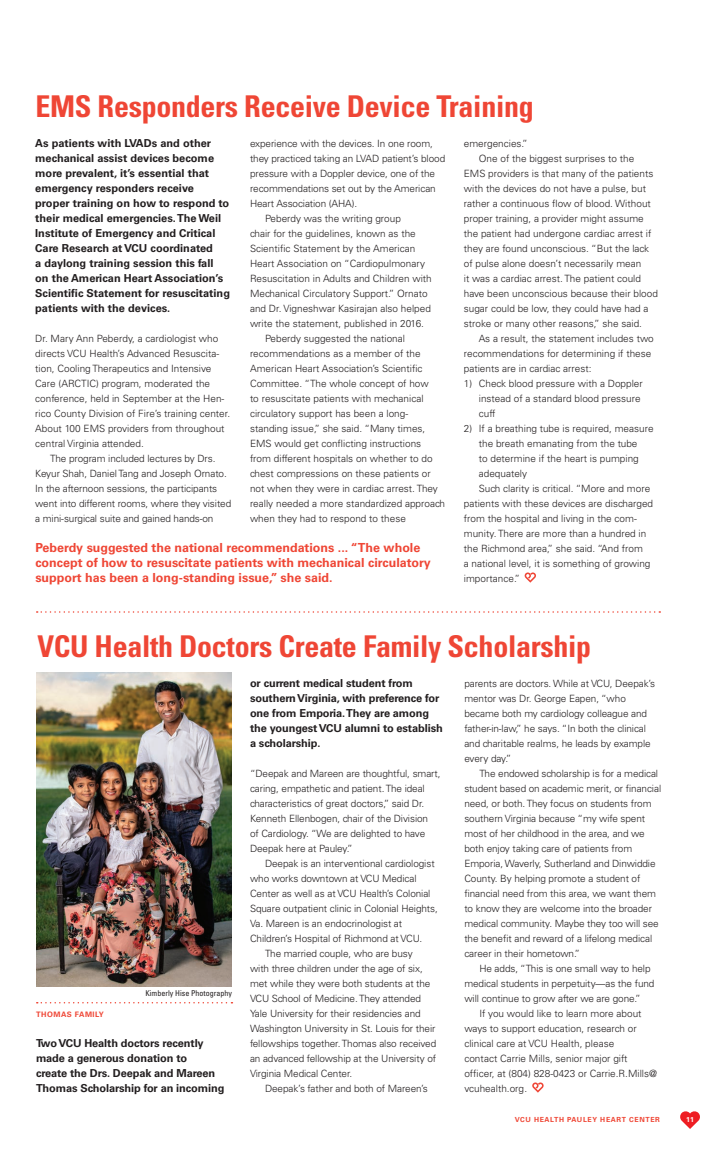
<style>
.page{position:relative;width:720px;height:1152px;background:#fff}
.page>*{position:absolute;margin:0;border:0;box-sizing:border-box;transform-origin:0 0}
.t1{font:700 condensed 30px "Univers";letter-spacing:-.01em;color:#ef4635}
.t2{font:700 12.5px/15px "Univers";color:#ef4635}
.t3{font:700 11px/15px "Univers";color:#231f20}
.t4{font:300 10px/15px "Univers";color:#231f20}
.t5{font:condensed 8px "Univers";color:#231f20}
.t6{font:700 7.5px "Univers";letter-spacing:.07em;color:#ef4635}
.t7{font:700 7px "Univers";letter-spacing:.09em;color:#ef4635}
.t8{font:700 7px "Univers";color:#fff}
</style>
<div class="page">
<svg style="left:680px;top:1111px;width:20px;height:18px"></svg>
<svg style="left:532px;top:1082px;width:12px;height:11px"></svg>
<svg style="left:525px;top:572px;width:11px;height:11px"></svg>
<img style="left:36px;top:672px;width:196px;height:315px">
<svg style="left:37px;top:1002px;width:195px;height:2px"></svg>
<svg style="left:37px;top:611px;width:623px;height:2px"></svg>
<h1 class="t1" style="left:36px;top:88px;width:500px">EMS Responders Receive Device Training</h1>
<p class="t3" style="left:35px;top:136px;width:196px">As patients with LVADs and other mechanical assist devices become more prevalent, it’s essential that emergency responders receive proper training on how to respond to their medical emergencies. The Weil Institute of Emergency and Critical Care Research at VCU coordinated<br>a daylong training session this fall<br>on the American Heart Association’s Scientific Statement for resuscitating patients with the devices.</p>
<p class="t4" style="left:35px;top:331px;width:196px">Dr. Mary Ann Peberdy, a cardiologist who directs VCU Health’s Advanced Resuscita&shy;tion, Cooling Therapeutics and Intensive Care (ARCTIC) program, moderated the conference, held in September at the Hen&shy;rico County Division of Fire’s training center.<br>About 100 EMS providers from throughout central Virginia attended.</p>
<p class="t4" style="left:35px;top:451px;width:198px;text-indent:15px">The program included lectures by Drs.<br>Keyur Shah, Daniel Tang and Joseph Ornato.<br>In the afternoon sessions, the participants went into different rooms, where they visited a mini-surgical suite and gained hands-on</p>
<p class="t4" style="left:250px;top:136px;width:184px">experience with the devices. In one room,</p>
<p class="t4" style="left:250px;top:151px;width:197px">they practiced taking an LVAD patient’s blood</p>
<p class="t4" style="left:250px;top:166px;width:187px">pressure with a Doppler device, one of the</p>
<p class="t4" style="left:250px;top:181px;width:187px">recommendations set out by the American</p>
<p class="t4" style="left:250px;top:196px;width:109px">Heart Association (AHA).</p>
<p class="t4" style="left:265px;top:211px;width:137px">Peberdy was the writing group</p>
<p class="t4" style="left:250px;top:226px;width:167px">chair for the guidelines, known as the</p>
<p class="t4" style="left:250px;top:241px;width:167px">Scientific Statement by the American</p>
<p class="t4" style="left:250px;top:256px;width:177px">Heart Association on “Cardiopulmonary</p>
<p class="t4" style="left:250px;top:271px;width:183px">Resuscitation in Adults and Children with</p>
<p class="t4" style="left:250px;top:286px;width:179px">Mechanical Circulatory Support.” Ornato</p>
<p class="t4" style="left:250px;top:301px;width:182px">and Dr. Vigneshwar Kasirajan also helped</p>
<p class="t4" style="left:250px;top:316px;width:176px">write the statement, published in 2016.</p>
<p class="t4" style="left:265px;top:331px;width:142px">Peberdy suggested the national</p>
<p class="t4" style="left:250px;top:346px;width:172px">recommendations as a member of the</p>
<p class="t4" style="left:250px;top:361px;width:174px">American Heart Association’s Scientific</p>
<p class="t4" style="left:250px;top:376px;width:180px">Committee. “The whole concept of how</p>
<p class="t4" style="left:250px;top:391px;width:175px">to resuscitate patients with mechanical</p>
<p class="t4" style="left:250px;top:406px;width:160px">circulatory support has been a long-</p>
<p class="t4" style="left:250px;top:421px;width:177px">standing issue,” she said. “Many times,</p>
<p class="t4" style="left:250px;top:436px;width:173px">EMS would get conflicting instructions</p>
<p class="t4" style="left:250px;top:451px;width:184px">from different hospitals on whether to do</p>
<p class="t4" style="left:250px;top:466px;width:182px">chest compressions on these patients or</p>
<p class="t4" style="left:250px;top:481px;width:189px">not when they were in cardiac arrest. They</p>
<p class="t4" style="left:250px;top:496px;width:197px">really needed a more standardized approach</p>
<p class="t4" style="left:250px;top:511px;width:157px">when they had to respond to these</p>
<p class="t2" style="left:35px;top:540px;width:397px">Peberdy suggested the national recommendations ... “The whole concept of how to resuscitate patients with mechanical circulatory support has been a long-standing issue,” she said.</p>
<p class="t4" style="left:464px;top:136px;width:65px">emergencies.”</p>
<p class="t4" style="left:479px;top:151px;width:157px">One of the biggest surprises to the</p>
<p class="t4" style="left:464px;top:166px;width:191px">EMS providers is that many of the patients</p>
<p class="t4" style="left:464px;top:181px;width:184px">with the devices do not have a pulse, but</p>
<p class="t4" style="left:464px;top:196px;width:189px">rather a continuous flow of blood. Without</p>
<p class="t4" style="left:464px;top:211px;width:182px">proper training, a provider might assume</p>
<p class="t4" style="left:464px;top:226px;width:189px">the patient had undergone cardiac arrest if</p>
<p class="t4" style="left:464px;top:241px;width:187px">they are found unconscious. “But the lack</p>
<p class="t4" style="left:464px;top:256px;width:179px">of pulse alone doesn’t necessarily mean</p>
<p class="t4" style="left:464px;top:271px;width:179px">it was a cardiac arrest. The patient could</p>
<p class="t4" style="left:464px;top:286px;width:196px">have been unconscious because their blood</p>
<p class="t4" style="left:464px;top:301px;width:186px">sugar could be low, they could have had a</p>
<p class="t4" style="left:464px;top:316px;width:180px">stroke or many other reasons,” she said.</p>
<p class="t4" style="left:479px;top:331px;width:177px">As a result, the statement includes two</p>
<p class="t4" style="left:464px;top:346px;width:189px">recommendations for determining if these</p>
<p class="t4" style="left:464px;top:361px;width:129px">patients are in cardiac arrest:</p>
<p class="t4" style="left:479px;top:376px;width:166px;text-indent:-15px">1) Check blood pressure with a Doppler instead of a standard blood pressure cuff</p>
<p class="t4" style="left:464px;top:421px;width:191px">2) If a breathing tube is required, measure</p>
<p class="t4" style="left:479px;top:436px;width:160px">the breath emanating from the tube</p>
<p class="t4" style="left:479px;top:451px;width:162px">to determine if the heart is pumping</p>
<p class="t4" style="left:479px;top:466px;width:50px">adequately</p>
<p class="t4" style="left:479px;top:481px;width:173px">Such clarity is critical. “More and more</p>
<p class="t4" style="left:464px;top:496px;width:191px">patients with these devices are discharged</p>
<p class="t4" style="left:464px;top:511px;width:175px">from the hospital and living in the com-</p>
<p class="t4" style="left:464px;top:526px;width:184px">munity. There are more than a hundred in</p>
<p class="t4" style="left:464px;top:541px;width:181px">the Richmond area,” she said. “And from</p>
<p class="t4" style="left:464px;top:556px;width:188px">a national level, it is something of growing</p>
<p class="t4" style="left:464px;top:571px;width:58px">importance.”</p>
<h1 class="t1" style="left:38px;top:628px;width:555px">VCU Health Doctors Create Family Scholarship</h1>
<p class="t6" style="left:36px;top:1010px;width:69px">THOMAS FAMILY</p>
<p class="t5" style="left:145px;top:988px;width:88px">Kimberly Hise Photography</p>
<p class="t3" style="left:36px;top:1036px;width:190px">Two VCU Health doctors recently made a generous donation to<br>create the Drs. Deepak and Mareen<br>Thomas Scholarship for an incoming</p>
<p class="t3" style="left:250px;top:676px;width:194px">or current medical student from southern Virginia, with preference for one from Emporia. They are among the youngest VCU alumni to establish a scholarship.</p>
<p class="t4" style="left:250px;top:766px;width:192px">“Deepak and Mareen are thoughtful, smart, caring, empathetic and patient. The ideal characteristics of great doctors,” said Dr.<br>Kenneth Ellenbogen, chair of the Division<br>of Cardiology. “We are delighted to have Deepak here at Pauley.”</p>
<p class="t4" style="left:265px;top:856px;width:171px">Deepak is an interventional cardiologist</p>
<p class="t4" style="left:250px;top:871px;width:168px">who works downtown at VCU Medical</p>
<p class="t4" style="left:250px;top:886px;width:182px">Center as well as at VCU Health’s Colonial</p>
<p class="t4" style="left:250px;top:901px;width:189px">Square outpatient clinic in Colonial Heights,</p>
<p class="t4" style="left:250px;top:916px;width:154px">Va. Mareen is an endocrinologist at</p>
<p class="t4" style="left:250px;top:931px;width:174px">Children’s Hospital of Richmond at VCU.</p>
<p class="t4" style="left:265px;top:946px;width:149px">The married couple, who are busy</p>
<p class="t4" style="left:250px;top:961px;width:174px">with three children under the age of six,</p>
<p class="t4" style="left:250px;top:976px;width:182px">met while they were both students at the</p>
<p class="t4" style="left:250px;top:991px;width:173px">VCU School of Medicine. They attended</p>
<p class="t4" style="left:250px;top:1006px;width:172px">Yale University for their residencies and</p>
<p class="t4" style="left:250px;top:1021px;width:187px">Washington University in St. Louis for their</p>
<p class="t4" style="left:250px;top:1036px;width:188px">fellowships together. Thomas also received</p>
<p class="t4" style="left:250px;top:1051px;width:188px">an advanced fellowship at the University of</p>
<p class="t4" style="left:250px;top:1066px;width:104px">Virginia Medical Center.</p>
<p class="t4" style="left:265px;top:1081px;width:164px">Deepak’s father and both of Mareen’s</p>
<p class="t4" style="left:464px;top:676px;width:192px">parents are doctors. While at VCU, Deepak’s mentor was Dr. George Eapen, “who became both my cardiology colleague and father-in-law,” he says. “In both the clinical and charitable realms, he leads by example every day.”</p>
<p class="t4" style="left:464px;top:766px;width:198px;text-indent:15px">The endowed scholarship is for a medical student based on academic merit, or financial need, or both. They focus on students from southern Virginia because “my wife spent most of her childhood in the area, and we both enjoy taking care of patients from Emporia, Waverly, Sutherland and Dinwiddie County. By helping promote a student of financial need from this area, we want them to know they are welcome into the broader medical community. Maybe they too will see the benefit and reward of a lifelong medical career in their hometown.”</p>
<p class="t4" style="left:464px;top:961px;width:192px;text-indent:15px">He adds, “This is one small way to help medical students in perpetuity—as the fund will continue to grow after we are gone.”</p>
<p class="t4" style="left:464px;top:1006px;width:194px;text-indent:15px">If you would like to learn more about ways to support education, research or clinical care at VCU Health, please<br>contact Carrie Mills, senior major gift officer, at (804) 828-0423 or Carrie.R.Mills@ vcuhealth.org.</p>
<p class="t7" style="left:515px;top:1115px;width:147px">VCU HEALTH PAULEY HEART CENTER</p>
<p class="t8" style="left:686px;top:1115px;width:9px">11</p>
</div>
